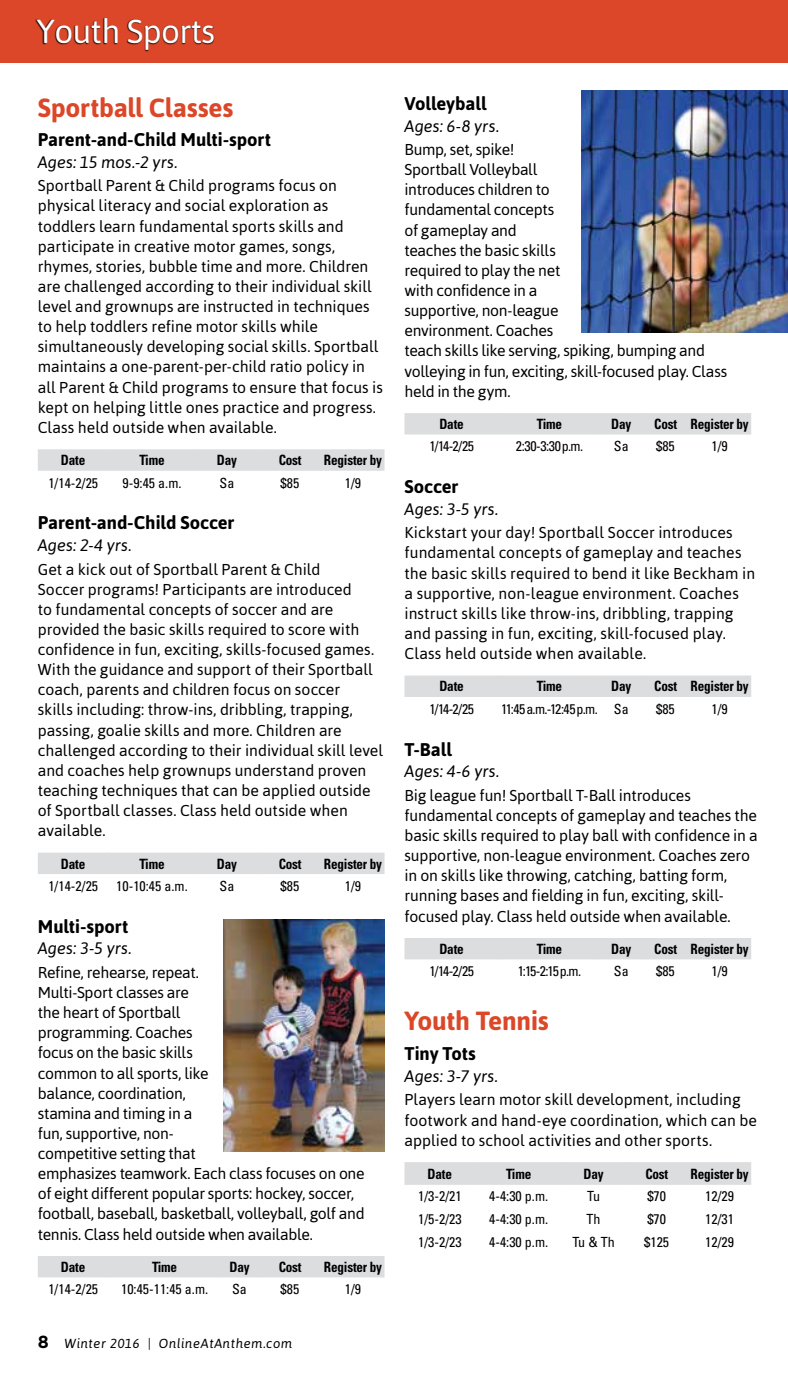
<style>
.page{position:relative;width:788px;height:1386px;background:#fff}
.page>*{position:absolute;margin:0;border:0;box-sizing:border-box;transform-origin:0 0}
.t1{font:33.25px "Asap";letter-spacing:-.02em;color:#fff}
.t2{font:700 26.25px "Asap";letter-spacing:-.01em;color:#db4728}
.t3{font:700 18.38px "Asap";color:#000}
.t4{font:italic 16.62px "Asap";color:#000}
.t5{font:15.75px/20.1px "Asap";letter-spacing:-.005em;color:#000}
.t6{font:700 condensed 14.17px "Univers LT Std";letter-spacing:-.015em;color:#000;scale:.93 1}
.t7{font:condensed 14px "Univers LT Std";color:#000}
.t8{font:italic 13.12px "Asap";letter-spacing:.04em;color:#000}
.s1{font-family:"Gotham";font-weight:700;font-style:normal;font-size:17.5px}
</style>
<div class="page">
<div style="left:0;top:0;width:788px;height:63px;background:#db4728"></div>
<div style="left:35px;top:18px;width:179px;height:34px;background:#000;opacity:.9"></div>
<div style="left:38px;top:449px;width:346px;height:22px;background:#dcddde"></div>
<div style="left:38px;top:853px;width:346px;height:21px;background:#dcddde"></div>
<div style="left:38px;top:1256px;width:346px;height:21px;background:#dcddde"></div>
<div style="left:404px;top:413px;width:347px;height:22px;background:#dcddde"></div>
<div style="left:404px;top:676px;width:347px;height:21px;background:#dcddde"></div>
<div style="left:404px;top:938px;width:347px;height:21px;background:#dcddde"></div>
<div style="left:404px;top:1162px;width:347px;height:23px;background:#dcddde"></div>
<img style="left:223px;top:920px;width:161px;height:231px">
<img style="left:581px;top:91px;width:207px;height:242px">
<h1 class="t1" style="left:37px;top:12px;width:180px">Youth Sports</h1>
<h2 class="t2" style="left:38px;top:93px;width:197px">Sportball Classes</h2>
<p class="t3" style="left:38px;top:129px;width:235px">Parent-and-Child Multi-sport</p>
<p class="t4" style="left:38px;top:152px;width:141px">Ages: 15 mos.-2 yrs.</p>
<p class="t5" style="left:38px;top:176px;width:346px">Sportball Parent &amp; Child programs focus on physical literacy and social exploration as toddlers learn fundamental sports skills and participate in creative motor games, songs, rhymes, stories, bubble time and more. Children are challenged according to their individual skill level and grownups are instructed in techniques to help toddlers refine motor skills while simultaneously developing social skills. Sportball maintains a one-parent-per-child ratio policy in all Parent &amp; Child programs to ensure that focus is kept on helping little ones practice and progress.<br>Class held outside when available.</p>
<p class="t6" style="left:61px;top:451px;width:28px">Date</p>
<p class="t6" style="left:139px;top:451px;width:29px">Time</p>
<p class="t6" style="left:217px;top:451px;width:23px">Day</p>
<p class="t6" style="left:279px;top:451px;width:26px">Cost</p>
<p class="t6" style="left:324px;top:451px;width:64px">Register by</p>
<p class="t7" style="left:48px;top:474px;width:51px">1/14-2/25</p>
<p class="t7" style="left:122px;top:474px;width:61px">9-9:45 a.m.</p>
<p class="t7" style="left:219px;top:474px;width:16px">Sa</p>
<p class="t7" style="left:280px;top:474px;width:20px">$85</p>
<p class="t7" style="left:345px;top:474px;width:18px">1/9</p>
<p class="t3" style="left:38px;top:512px;width:198px">Parent-and-Child Soccer</p>
<p class="t4" style="left:38px;top:536px;width:95px">Ages: 2-4 yrs.</p>
<p class="t5" style="left:38px;top:559px;width:347px">Get a kick out of Sportball Parent &amp; Child<br>Soccer programs! Participants are introduced<br>to fundamental concepts of soccer and are provided the basic skills required to score with confidence in fun, exciting, skills-focused games.<br>With the guidance and support of their Sportball coach, parents and children focus on soccer<br>skills including: throw-ins, dribbling, trapping, passing, goalie skills and more. Children are challenged according to their individual skill level and coaches help grownups understand proven teaching techniques that can be applied outside of Sportball classes. Class held outside when available.</p>
<p class="t6" style="left:61px;top:855px;width:28px">Date</p>
<p class="t6" style="left:139px;top:855px;width:29px">Time</p>
<p class="t6" style="left:217px;top:855px;width:23px">Day</p>
<p class="t6" style="left:279px;top:855px;width:26px">Cost</p>
<p class="t6" style="left:324px;top:855px;width:64px">Register by</p>
<p class="t7" style="left:48px;top:877px;width:51px">1/14-2/25</p>
<p class="t7" style="left:116px;top:877px;width:73px">10-10:45 a.m.</p>
<p class="t7" style="left:219px;top:877px;width:16px">Sa</p>
<p class="t7" style="left:280px;top:877px;width:20px">$85</p>
<p class="t7" style="left:345px;top:877px;width:18px">1/9</p>
<p class="t3" style="left:38px;top:916px;width:92px">Multi-sport</p>
<p class="t4" style="left:38px;top:939px;width:95px">Ages: 3-5 yrs.</p>
<p class="t5" style="left:38px;top:962px;width:328px">Refine, rehearse, repeat.<br>Multi-Sport classes are<br>the heart of Sportball<br>programming. Coaches<br>focus on the basic skills<br>common to all sports, like<br>balance, coordination,<br>stamina and timing in a<br>fun, supportive, non-<br>competitive setting that<br>emphasizes teamwork. Each class focuses on one of eight different popular sports: hockey, soccer, football, baseball, basketball, volleyball, golf and tennis. Class held outside when available.</p>
<p class="t6" style="left:61px;top:1258px;width:28px">Date</p>
<p class="t6" style="left:152px;top:1258px;width:29px">Time</p>
<p class="t6" style="left:229px;top:1258px;width:23px">Day</p>
<p class="t6" style="left:279px;top:1258px;width:26px">Cost</p>
<p class="t6" style="left:324px;top:1258px;width:64px">Register by</p>
<p class="t7" style="left:48px;top:1280px;width:51px">1/14-2/25</p>
<p class="t7" style="left:121px;top:1280px;width:89px">10:45-11:45 a.m.</p>
<p class="t7" style="left:232px;top:1280px;width:16px">Sa</p>
<p class="t7" style="left:280px;top:1280px;width:20px">$85</p>
<p class="t7" style="left:345px;top:1280px;width:18px">1/9</p>
<p class="t8" style="left:38px;top:1336px;width:256px"><span class="s1">8</span> Winter 2016 | OnlineAtAnthem.com</p>
<p class="t3" style="left:404px;top:93px;width:83px">Volleyball</p>
<p class="t4" style="left:404px;top:116px;width:96px">Ages: 6-8 yrs.</p>
<p class="t5" style="left:404px;top:139px;width:324px">Bump, set, spike!<br>Sportball Volleyball<br>introduces children to<br>fundamental concepts<br>of gameplay and<br>teaches the basic skills<br>required to play the net<br>with confidence in a<br>supportive, non-league<br>environment. Coaches<br>teach skills like serving, spiking, bumping and volleying in fun, exciting, skill-focused play. Class held in the gym.</p>
<p class="t6" style="left:439px;top:415px;width:28px">Date</p>
<p class="t6" style="left:537px;top:415px;width:29px">Time</p>
<p class="t6" style="left:611px;top:415px;width:23px">Day</p>
<p class="t6" style="left:654px;top:415px;width:103px">Cost Register by</p>
<p class="t7" style="left:429px;top:438px;width:46px">1/14-2/25</p>
<p class="t7" style="left:516px;top:438px;width:69px">2:30-3:30 p.m.</p>
<p class="t7" style="left:614px;top:438px;width:16px">Sa</p>
<p class="t7" style="left:656px;top:438px;width:20px">$85</p>
<p class="t7" style="left:711px;top:438px;width:18px">1/9</p>
<p class="t3" style="left:404px;top:476px;width:55px">Soccer</p>
<p class="t4" style="left:404px;top:499px;width:95px">Ages: 3-5 yrs.</p>
<p class="t5" style="left:404px;top:523px;width:352px">Kickstart your day! Sportball Soccer introduces fundamental concepts of gameplay and teaches the basic skills required to bend it like Beckham in a supportive, non-league environment. Coaches instruct skills like throw-ins, dribbling, trapping and passing in fun, exciting, skill-focused play.<br>Class held outside when available.</p>
<p class="t6" style="left:439px;top:678px;width:28px">Date</p>
<p class="t6" style="left:537px;top:678px;width:29px">Time</p>
<p class="t6" style="left:611px;top:678px;width:23px">Day</p>
<p class="t6" style="left:654px;top:678px;width:103px">Cost Register by</p>
<p class="t7" style="left:429px;top:700px;width:46px">1/14-2/25</p>
<p class="t7" style="left:501px;top:700px;width:129px">11:45 a.m.-12:45 p.m. Sa</p>
<p class="t7" style="left:656px;top:700px;width:20px">$85</p>
<p class="t7" style="left:711px;top:700px;width:18px">1/9</p>
<p class="t3" style="left:404px;top:738px;width:49px">T-Ball</p>
<p class="t4" style="left:404px;top:762px;width:96px">Ages: 4-6 yrs.</p>
<p class="t5" style="left:404px;top:785px;width:355px">Big league fun! Sportball T-Ball introduces fundamental concepts of gameplay and teaches the basic skills required to play ball with confidence in a supportive, non-league environment. Coaches zero in on skills like throwing, catching, batting form, running bases and fielding in fun, exciting, skill&shy;focused play. Class held outside when available.</p>
<p class="t6" style="left:439px;top:940px;width:28px">Date</p>
<p class="t6" style="left:537px;top:940px;width:29px">Time</p>
<p class="t6" style="left:611px;top:940px;width:23px">Day</p>
<p class="t6" style="left:654px;top:940px;width:103px">Cost Register by</p>
<p class="t7" style="left:429px;top:962px;width:46px">1/14-2/25</p>
<p class="t7" style="left:518px;top:962px;width:65px">1:15-2:15 p.m.</p>
<p class="t7" style="left:614px;top:962px;width:16px">Sa</p>
<p class="t7" style="left:656px;top:962px;width:20px">$85</p>
<p class="t7" style="left:711px;top:962px;width:18px">1/9</p>
<h2 class="t2" style="left:404px;top:1005px;width:146px">Youth Tennis</h2>
<p class="t3" style="left:404px;top:1043px;width:73px">Tiny Tots</p>
<p class="t4" style="left:404px;top:1066px;width:95px">Ages: 3-7 yrs.</p>
<p class="t5" style="left:404px;top:1090px;width:354px">Players learn motor skill development, including footwork and hand-eye coordination, which can be applied to school activities and other sports.</p>
<p class="t6" style="left:427px;top:1165px;width:28px">Date</p>
<p class="t6" style="left:506px;top:1165px;width:29px">Time</p>
<p class="t6" style="left:583px;top:1165px;width:23px">Day</p>
<p class="t6" style="left:645px;top:1165px;width:26px">Cost</p>
<p class="t6" style="left:690px;top:1165px;width:64px">Register by</p>
<p class="t7" style="left:418px;top:1187px;width:45px">1/3-2/21</p>
<p class="t7" style="left:489px;top:1187px;width:61px">4-4:30 p.m.</p>
<p class="t7" style="left:587px;top:1187px;width:14px">Tu</p>
<p class="t7" style="left:647px;top:1187px;width:20px">$70</p>
<p class="t7" style="left:705px;top:1187px;width:30px">12/29</p>
<p class="t7" style="left:418px;top:1210px;width:45px">1/5-2/23</p>
<p class="t7" style="left:489px;top:1210px;width:61px">4-4:30 p.m.</p>
<p class="t7" style="left:586px;top:1210px;width:15px">Th</p>
<p class="t7" style="left:647px;top:1210px;width:20px">$70</p>
<p class="t7" style="left:705px;top:1210px;width:30px">12/31</p>
<p class="t7" style="left:418px;top:1233px;width:45px">1/3-2/23</p>
<p class="t7" style="left:489px;top:1233px;width:61px">4-4:30 p.m.</p>
<p class="t7" style="left:572px;top:1233px;width:44px">Tu &amp; Th</p>
<p class="t7" style="left:644px;top:1233px;width:26px">$125</p>
<p class="t7" style="left:705px;top:1233px;width:30px">12/29</p>
</div>
